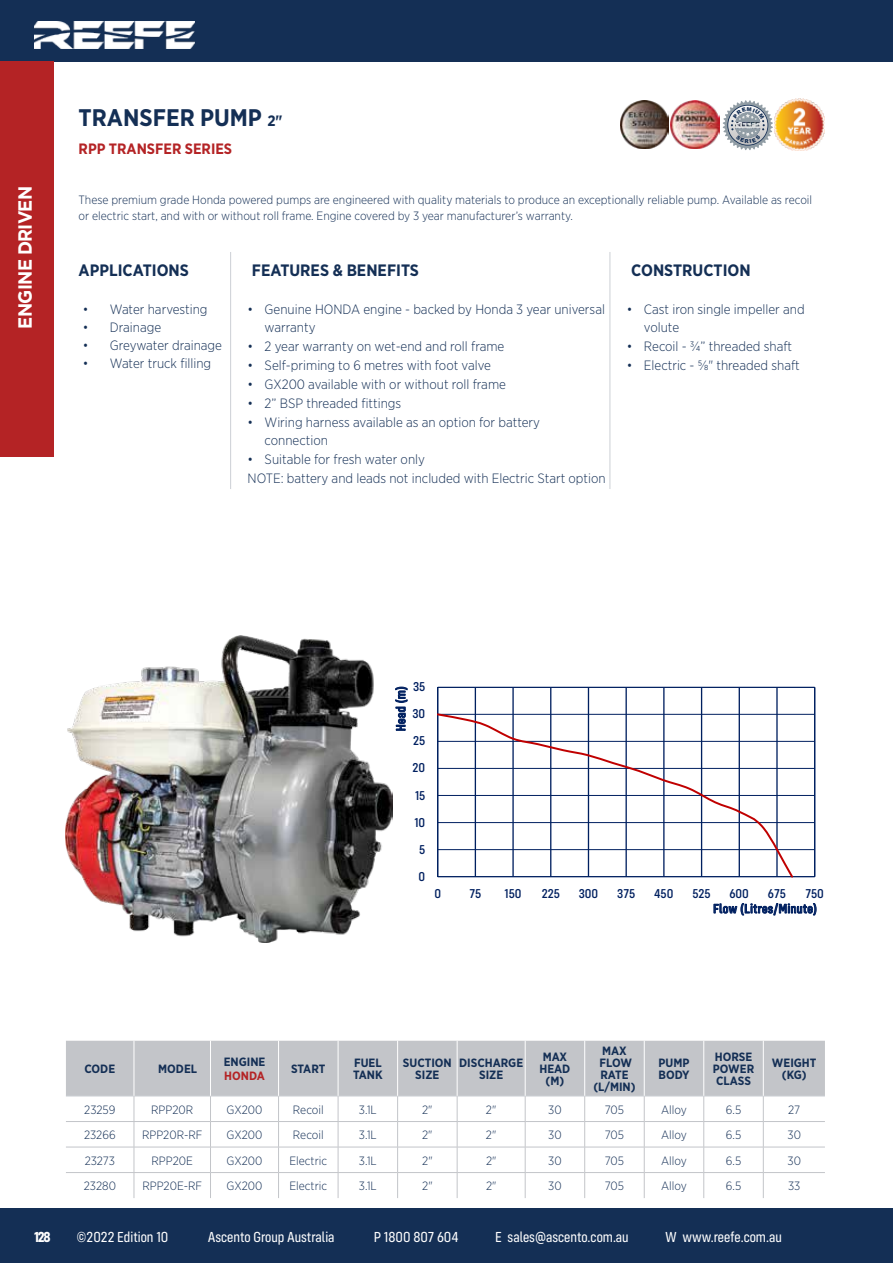
<style>
.page{position:relative;width:893px;height:1263px;background:#fff}
.page>*{position:absolute;margin:0;border:0;box-sizing:border-box;transform-origin:0 0}
.t1{font:700 24px "Gotham Narrow";color:#142f55}
.t2{font:700 19.05px "Gotham";letter-spacing:-.04em;color:#fff;scale:.94 1}
.t3{font:700 16.5px "Gotham Narrow";color:#142f55}
.t4{font:15px "Config Condensed";color:#fff}
.t5{font:700 15px "Gotham Narrow";color:#b42325}
.t6{font:700 15px "Config Condensed";color:#fff}
.t7{font:300 13.5px/18px "Gotham Narrow";color:#142f55}
.t8{font:500 13.35px "Config Condensed";color:#002060}
.t9{font:500 13.35px "Config Condensed";letter-spacing:.025em;color:#002060}
.t10{font:300 12px/15.8px "Gotham Narrow";color:#142f55}
.t11{font:700 12px/12px "Gotham Narrow";color:#142f55;text-align:center}
.t12{font:700 12px "Gotham Narrow";color:#b42325}
.s1{font-size:15px}
</style>
<div class="page">
<div style="left:0;top:0;width:893px;height:62px;background:#142f55"></div>
<div style="left:0;top:1208px;width:893px;height:55px;background:#142f55"></div>
<div style="left:0;top:61px;width:54px;height:396px;background:#b42325"></div>
<hr style="left:230px;top:252px;width:1px;height:34px;background:#ccd0d5">
<hr style="left:610px;top:252px;width:1px;height:34px;background:#ccd0d5">
<hr style="left:230px;top:286px;width:1px;height:203px;background:#ccd0d5">
<hr style="left:610px;top:286px;width:1px;height:203px;background:#ccd0d5">
<svg style="left:66px;top:1041px;width:759px;height:157px"></svg>
<hr style="left:134px;top:1041px;width:1px;height:55px;background:#fff">
<hr style="left:210px;top:1041px;width:1px;height:55px;background:#fff">
<hr style="left:278px;top:1041px;width:1px;height:55px;background:#fff">
<hr style="left:338px;top:1041px;width:1px;height:55px;background:#fff">
<hr style="left:397px;top:1041px;width:1px;height:55px;background:#fff">
<hr style="left:457px;top:1041px;width:1px;height:55px;background:#fff">
<hr style="left:525px;top:1041px;width:1px;height:55px;background:#fff">
<hr style="left:584px;top:1041px;width:1px;height:55px;background:#fff">
<hr style="left:644px;top:1041px;width:1px;height:55px;background:#fff">
<hr style="left:703px;top:1041px;width:1px;height:55px;background:#fff">
<hr style="left:763px;top:1041px;width:1px;height:55px;background:#fff">
<img style="left:65px;top:636px;width:327px;height:306px">
<img style="left:670px;top:100px;width:49px;height:49px">
<img style="left:621px;top:101px;width:47px;height:48px">
<img style="left:774px;top:99px;width:51px;height:51px">
<svg style="left:437px;top:686px;width:379px;height:192px"></svg>
<svg style="left:438px;top:712px;width:357px;height:166px"></svg>
<svg style="left:722px;top:100px;width:51px;height:51px"></svg>
<h2 class="t2" style="left:14px;top:328px;width:153px;rotate:-90deg">ENGINE DRIVEN</h2>
<h1 class="t1" style="left:79px;top:102px;width:205px">TRANSFER PUMP <span class="s1">2"</span></h1>
<p class="t5" style="left:79px;top:139px;width:155px">RPP TRANSFER SERIES</p>
<p class="t10" style="left:79px;top:192px;width:735px">These premium grade Honda powered pumps are engineered with quality materials to produce an exceptionally reliable pump. Available as recoil or electric start, and with or without roll frame. Engine covered by 3 year manufacturer’s warranty.</p>
<p class="t3" style="left:79px;top:259px;width:112px">APPLICATIONS</p>
<p class="t3" style="left:252px;top:259px;width:169px">FEATURES &amp; BENEFITS</p>
<p class="t3" style="left:631px;top:259px;width:121px">CONSTRUCTION</p>
<p class="t7" style="left:83px;top:300px;width:126px">• Water harvesting</p>
<p class="t7" style="left:83px;top:318px;width:80px">• Drainage</p>
<p class="t7" style="left:83px;top:336px;width:141px">• Greywater drainage</p>
<p class="t7" style="left:83px;top:354px;width:130px">• Water truck filling</p>
<p class="t7" style="left:644px;top:300px;width:162px;text-indent:-17px">• Cast iron single impeller and volute</p>
<p class="t7" style="left:627px;top:337px;width:167px">• Recoil - 3/4” threaded shaft</p>
<p class="t7" style="left:627px;top:356px;width:174px">• Electric - 5/8" threaded shaft</p>
<p class="t7" style="left:265px;top:300px;width:342px;text-indent:-17px">• Genuine HONDA engine - backed by Honda 3 year universal warranty</p>
<p class="t7" style="left:248px;top:337px;width:258px">• 2 year warranty on wet-end and roll frame</p>
<p class="t7" style="left:248px;top:356px;width:245px">• Self-priming to 6 metres with foot valve</p>
<p class="t7" style="left:248px;top:375px;width:260px">• GX200 available with or without roll frame</p>
<p class="t7" style="left:248px;top:394px;width:155px">• 2” BSP threaded fittings</p>
<p class="t7" style="left:265px;top:413px;width:277px;text-indent:-17px">• Wiring harness available as an option for battery connection</p>
<p class="t7" style="left:248px;top:450px;width:360px;line-height:19px">• Suitable for fresh water only<br>NOTE: battery and leads not included with Electric Start option</p>
<p class="t8" style="left:413px;top:679px;width:14px">35</p>
<p class="t8" style="left:393px;top:731px;width:46px;rotate:-90deg">Head (m)</p>
<p class="t8" style="left:412px;top:706px;width:14px">30</p>
<p class="t8" style="left:413px;top:733px;width:14px">25</p>
<p class="t8" style="left:413px;top:760px;width:14px">20</p>
<p class="t8" style="left:415px;top:787px;width:12px">15</p>
<p class="t8" style="left:414px;top:815px;width:12px">10</p>
<p class="t8" style="left:419px;top:842px;width:8px">5</p>
<p class="t8" style="left:419px;top:869px;width:8px">0</p>
<p class="t8" style="left:434px;top:886px;width:8px">0</p>
<p class="t8" style="left:469px;top:886px;width:13px">75</p>
<p class="t8" style="left:505px;top:886px;width:18px">150</p>
<p class="t8" style="left:542px;top:886px;width:20px">225</p>
<p class="t8" style="left:579px;top:886px;width:21px">300</p>
<p class="t8" style="left:617px;top:886px;width:19px">375</p>
<p class="t8" style="left:654px;top:886px;width:21px">450</p>
<p class="t8" style="left:692px;top:886px;width:20px">525</p>
<p class="t8" style="left:729px;top:886px;width:21px">600</p>
<p class="t8" style="left:768px;top:886px;width:19px">675</p>
<p class="t8" style="left:805px;top:886px;width:20px">750</p>
<p class="t9" style="left:713px;top:901px;width:105px">Flow (Litres/Minute)</p>
<p class="t11" style="left:84px;top:1063px;width:32px">CODE</p>
<p class="t11" style="left:158px;top:1063px;width:40px">MODEL</p>
<p class="t11" style="left:224px;top:1056px;width:43px">ENGINE</p>
<p class="t12" style="left:224px;top:1068px;width:42px">HONDA</p>
<p class="t11" style="left:291px;top:1063px;width:36px">START</p>
<p class="t11" style="left:353px;top:1057px;width:31px;text-align:left">FUEL<br>TANK</p>
<p class="t11" style="left:403px;top:1057px;width:50px">SUCTION<br>SIZE</p>
<p class="t11" style="left:459px;top:1057px;width:66px">DISCHARGE<br>SIZE</p>
<p class="t11" style="left:539px;top:1051px;width:32px">MAX<br>HEAD (M)</p>
<p class="t11" style="left:593px;top:1045px;width:44px">MAX<br>FLOW<br>RATE (L/MIN)</p>
<p class="t11" style="left:658px;top:1057px;width:33px;text-align:left">PUMP<br>BODY</p>
<p class="t11" style="left:713px;top:1051px;width:43px;text-align:left">HORSE<br>POWER<br>CLASS</p>
<p class="t11" style="left:772px;top:1057px;width:46px">WEIGHT (KG)</p>
<p class="t10" style="left:84px;top:1101px;width:33px">23259</p>
<p class="t10" style="left:151px;top:1101px;width:44px">RPP20R</p>
<p class="t10" style="left:227px;top:1101px;width:37px">GX200</p>
<p class="t10" style="left:293px;top:1101px;width:32px">Recoil</p>
<p class="t10" style="left:359px;top:1101px;width:19px">3.1L</p>
<p class="t10" style="left:422px;top:1101px;width:12px">2"</p>
<p class="t10" style="left:486px;top:1101px;width:12px">2"</p>
<p class="t10" style="left:548px;top:1101px;width:15px">30</p>
<p class="t10" style="left:605px;top:1101px;width:21px">705</p>
<p class="t10" style="left:661px;top:1101px;width:27px">Alloy</p>
<p class="t10" style="left:726px;top:1101px;width:17px">6.5</p>
<p class="t10" style="left:788px;top:1101px;width:14px">27</p>
<p class="t10" style="left:84px;top:1127px;width:33px">23266</p>
<p class="t10" style="left:142px;top:1127px;width:62px">RPP20R-RF</p>
<p class="t10" style="left:227px;top:1127px;width:37px">GX200</p>
<p class="t10" style="left:293px;top:1127px;width:32px">Recoil</p>
<p class="t10" style="left:359px;top:1127px;width:19px">3.1L</p>
<p class="t10" style="left:422px;top:1127px;width:12px">2"</p>
<p class="t10" style="left:486px;top:1127px;width:12px">2"</p>
<p class="t10" style="left:548px;top:1127px;width:15px">30</p>
<p class="t10" style="left:605px;top:1127px;width:21px">705</p>
<p class="t10" style="left:661px;top:1127px;width:27px">Alloy</p>
<p class="t10" style="left:726px;top:1127px;width:17px">6.5</p>
<p class="t10" style="left:787px;top:1127px;width:15px">30</p>
<p class="t10" style="left:85px;top:1152px;width:32px">23273</p>
<p class="t10" style="left:152px;top:1152px;width:43px">RPP20E</p>
<p class="t10" style="left:227px;top:1152px;width:37px">GX200</p>
<p class="t10" style="left:289px;top:1152px;width:39px">Electric</p>
<p class="t10" style="left:359px;top:1152px;width:19px">3.1L</p>
<p class="t10" style="left:422px;top:1152px;width:12px">2"</p>
<p class="t10" style="left:486px;top:1152px;width:12px">2"</p>
<p class="t10" style="left:548px;top:1152px;width:15px">30</p>
<p class="t10" style="left:605px;top:1152px;width:21px">705</p>
<p class="t10" style="left:661px;top:1152px;width:27px">Alloy</p>
<p class="t10" style="left:726px;top:1152px;width:17px">6.5</p>
<p class="t10" style="left:787px;top:1152px;width:15px">30</p>
<p class="t10" style="left:84px;top:1178px;width:34px">23280</p>
<p class="t10" style="left:142px;top:1178px;width:61px">RPP20E-RF</p>
<p class="t10" style="left:227px;top:1178px;width:37px">GX200</p>
<p class="t10" style="left:289px;top:1178px;width:39px">Electric</p>
<p class="t10" style="left:359px;top:1178px;width:19px">3.1L</p>
<p class="t10" style="left:422px;top:1178px;width:12px">2"</p>
<p class="t10" style="left:486px;top:1178px;width:12px">2"</p>
<p class="t10" style="left:548px;top:1178px;width:15px">30</p>
<p class="t10" style="left:605px;top:1178px;width:21px">705</p>
<p class="t10" style="left:661px;top:1178px;width:27px">Alloy</p>
<p class="t10" style="left:726px;top:1178px;width:17px">6.5</p>
<p class="t10" style="left:788px;top:1178px;width:14px">33</p>
<p class="t4" style="left:78px;top:1228px;width:91px">©2021 Edition 10</p>
<p class="t4" style="left:207px;top:1228px;width:128px">Ascento Group Australia</p>
<p class="t4" style="left:373px;top:1228px;width:86px">P 1800 807 604</p>
<p class="t4" style="left:494px;top:1228px;width:135px">E sales@ascento.com.au</p>
<p class="t4" style="left:664px;top:1228px;width:118px">W www.reefe.com.au</p>
<p class="t6" style="left:34px;top:1228px;width:18px">128</p>
<p class="t4" style="left:108px;top:1228px;width:8px">2</p>
</div>
